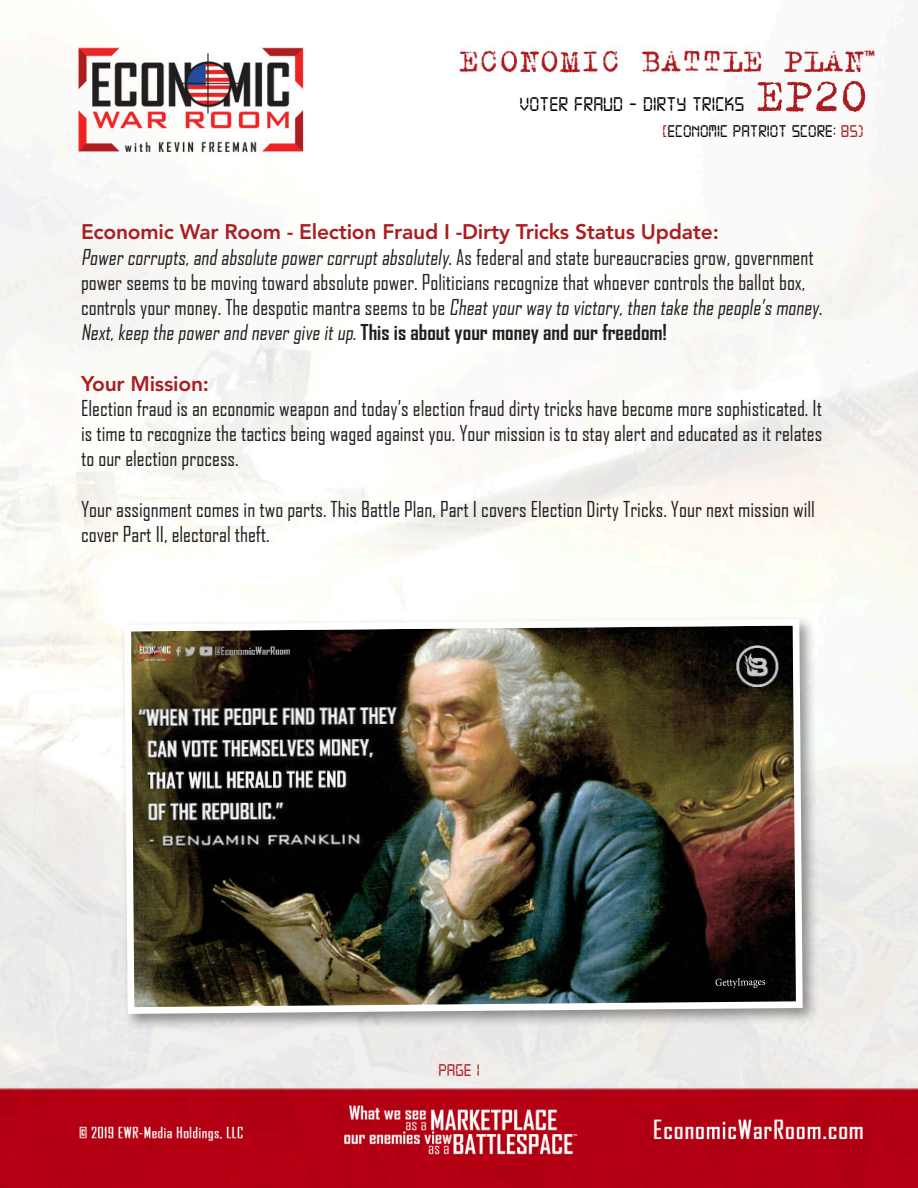
<style>
.page{position:relative;width:918px;height:1188px;background:#fff}
.page>*{position:absolute;margin:0;border:0;box-sizing:border-box;transform-origin:0 0}
.t1{font:51px "Trixie";color:#aa1e21}
.Main_Body{font:21px/25.2px "Agency FB";color:#231f20}
.Heading{font:800 21px "Avenir";letter-spacing:-.01em;color:#aa1e21}
.t2{font:21px "Digital 7";color:#080302}
.t3{font:18px "Digital 7";color:#080302}
.t4{font:18px "Digital 7";color:#aa1e21}
.s1{color:#aa1e21}
.s2{font-weight:700}
</style>
<div class="page">
<img style="left:0;top:29px;width:918px;height:1159px">
<div style="left:120px;top:614px;width:700px;height:417px;background:#231f20;opacity:.48"></div>
<img style="left:121px;top:615px;width:685px;height:402px">
<svg style="left:715px;top:978px;width:50px;height:10px"></svg>
<h1 class="t1" style="left:756px;top:62px;width:114px">EP20</h1>
<p class="t3" style="left:662px;top:123px;width:203px"><span class="s1">[</span>ECONOMIC PATRIOT SCORE: <span class="s1">85)</span></p>
<p class="t2" style="left:520px;top:95px;width:226px">VOTER FRAUD - DIRTY TRICKS</p>
<p class="Heading" style="left:81px;top:220px;width:639px">Economic War Room - Election Fraud I -Dirty Tricks Status Update:</p>
<p class="Main_Body" style="left:81px;top:244px;width:746px">Power corrupts,and absolute power corruptabsolutely. A s fe d e r a l a n d st at e b u r e a u c r a c i e s g r o w, g o v e r n m e nt power seems to be moving toward absolute power. Politicians recognize that whoever controls the ballot box,<br>c o ntro l s yo u r m o n ey. Th e d e s p oti c m a ntra s e e m s to b e Cheatyour way to victory,then take the people’s money.<br>Next,keep the power and never give itup. <span class="s2">This is about your money and our freedom!</span></p>
<p class="Heading" style="left:81px;top:371px;width:130px">Your Mission:</p>
<p class="Main_Body" style="left:81px;top:395px;width:743px;text-align:justify">Election fraud is an economic weapon and today’s election fraud dirty tricks have become more sophisticated. It is time to recognize the tactics being waged against you. Your mission is to stay alert and educated as it relates to our election process.</p>
<p class="Main_Body" style="left:81px;top:496px;width:735px">Your assignment comes in two parts. This Battle Plan, Part I covers Election Dirty Tricks. Your next mission will cover Part II, electoral theft.</p>
<p class="t4" style="left:438px;top:1062px;width:43px">PAGE 1</p>
</div>
